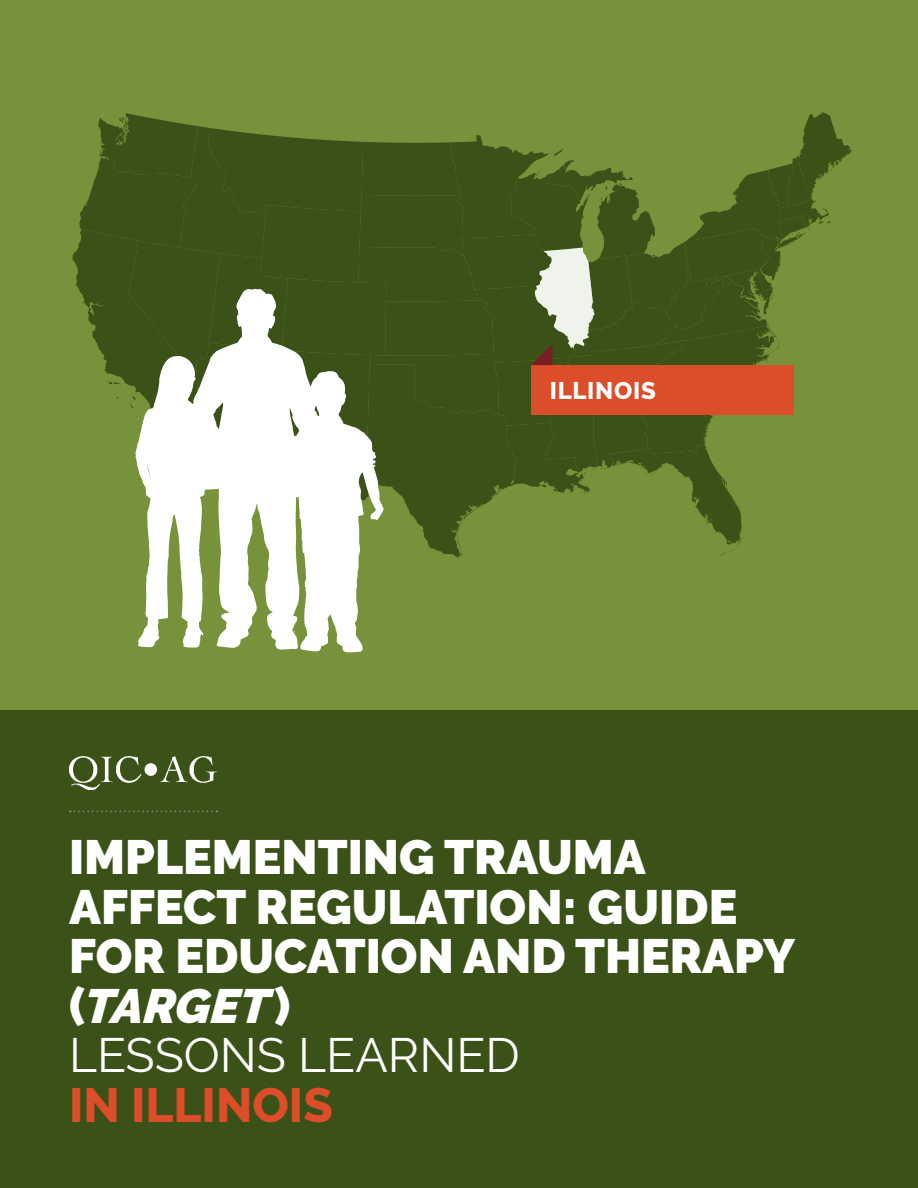
<style>
.page{position:relative;width:918px;height:1188px;background:#76933b}
.page>*{position:absolute;margin:0;border:0;box-sizing:border-box;transform-origin:0 0}
.H1__2{font:900 48px/49.5px "Raleway";color:#fff}
.H1__2-2{font:48px "Raleway";color:#fff}
.H1__2-3{font:800 48px "Raleway";color:#dc4d29}
.H1__2-4{font:800 24px "Raleway";letter-spacing:.03em;color:#fff}
.s1{font-style:italic}
</style>
<div class="page">
<svg style="left:72px;top:112px;width:780px;height:446px"></svg>
<svg style="left:135px;top:289px;width:249px;height:364px;fill:#fff"></svg>
<div style="left:0;top:710px;width:918px;height:478px;background:#3a5117"></div>
<img style="left:70px;top:756px;width:147px;height:34px">
<svg style="left:70px;top:811px;width:147px;height:1px"></svg>
<p class="H1__2-4" style="left:550px;top:377px;width:107px">ILLINOIS</p>
<p class="H1__2" style="left:69px;top:833px;width:728px">IMPLEMENTING TRAUMA<br>AFFECT REGULATION: GUIDE<br>FOR EDUCATION AND THERAPY ( <span class="s1">TARGET</span> )</p>
<p class="H1__2-2" style="left:69px;top:1027px;width:452px">LESSONS LEARNED</p>
<p class="H1__2-3" style="left:69px;top:1077px;width:265px">IN ILLINOIS</p>
</div>
